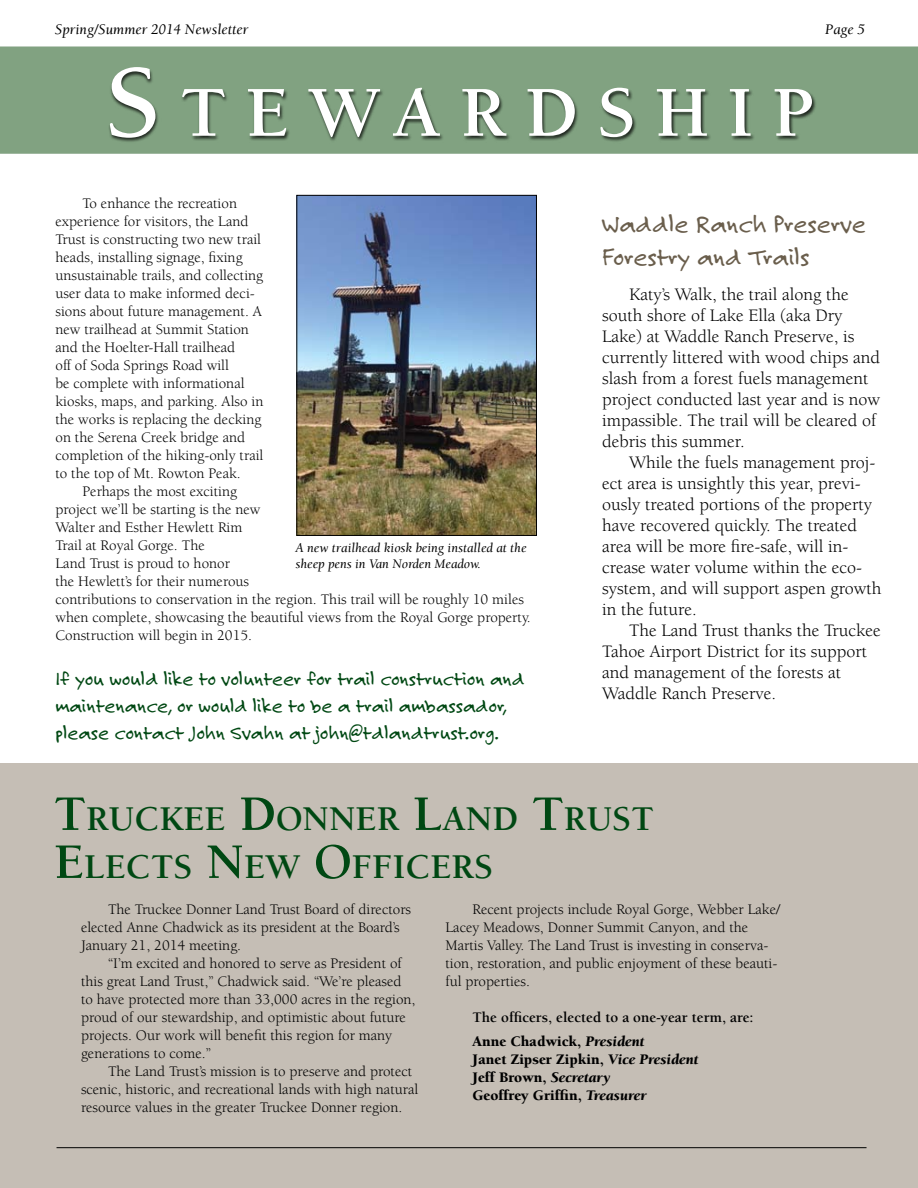
<style>
.page{position:relative;width:918px;height:1188px;background:#fff}
.page>*{position:absolute;margin:0;border:0;box-sizing:border-box;transform-origin:0 0}
.t1{font:700 73.5px "Berkeley";letter-spacing:.255em;color:#fff}
.t2{font:700 35.7px/48px "Berkeley";color:#004813}
.t3{font:27px/33px "Felt Tip Roman";color:#6a5e4c}
.t4{font:21px/27px "Felt Tip Roman";color:#004813}
.t5{font:18px/21px "Berkeley";color:#000}
.t6{font:15px/18px "Berkeley";color:#000}
.t7{font:900 15px/18px "Berkeley";color:#000}
.t8{font:700 15px/24px "Berkeley";color:#000}
.t9{font:italic 15px "Berkeley";color:#000}
.t10{font:italic 13.5px/16.5px "Berkeley";color:#000}
.s1{font-size:105px}
.s2{font-size:51px}
.s3{font-weight:900}
.s4{font-weight:900;font-style:italic}
.s5{font-style:italic}
</style>
<div class="page">
<div style="left:0;top:764px;width:918px;height:424px;background:#c5beb5"></div>
<hr style="left:57px;top:1147px;width:810px;height:1px;background:#000">
<img style="left:299px;top:197px;width:236px;height:337px">
<div style="left:297px;top:195px;width:240px;height:341px;border:1px solid #000"></div>
<div style="left:0;top:46px;width:918px;height:108px;background:#81a281"></div>
<div style="left:0;top:66px;width:77px;height:125px;background:#000;opacity:.75"></div>
<div style="left:108px;top:67px;width:810px;height:126px;background:#000;opacity:.75"></div>
<p class="t9" style="left:55px;top:21px;width:195px">Spring/Summer 2014 Newsletter</p>
<p class="t9" style="left:825px;top:21px;width:41px">Page 5</p>
<h1 class="t1" style="left:105px;top:73px;width:709px"><span class="s1">S</span> TEWARDSHIP</h1>
<p class="t6" style="left:82px;top:194px;width:156px">To enhance the recreation</p>
<p class="t6" style="left:56px;top:212px;width:195px">experience for visitors, the Land</p>
<p class="t6" style="left:56px;top:230px;width:207px">Trust is constructing two new trail</p>
<p class="t6" style="left:56px;top:248px;width:189px">heads, installing signage, fixing</p>
<p class="t6" style="left:56px;top:266px;width:209px">unsustainable trails, and collecting</p>
<p class="t6" style="left:56px;top:284px;width:201px">user data to make informed deci-</p>
<p class="t6" style="left:56px;top:302px;width:208px">sions about future management. A</p>
<p class="t6" style="left:56px;top:320px;width:195px">new trailhead at Summit Station</p>
<p class="t6" style="left:56px;top:338px;width:181px">and the Hoelter-Hall trailhead</p>
<p class="t6" style="left:56px;top:356px;width:175px">off of Soda Springs Road will</p>
<p class="t6" style="left:56px;top:374px;width:191px">be complete with informational</p>
<p class="t6" style="left:56px;top:392px;width:210px">kiosks, maps, and parking. Also in</p>
<p class="t6" style="left:56px;top:410px;width:207px">the works is replacing the decking</p>
<p class="t6" style="left:56px;top:428px;width:191px">on the Serena Creek bridge and</p>
<p class="t6" style="left:56px;top:446px;width:210px">completion of the hiking-only trail</p>
<p class="t6" style="left:56px;top:464px;width:187px">to the top of Mt. Rowton Peak.</p>
<p class="t6" style="left:82px;top:482px;width:156px">Perhaps the most exciting</p>
<p class="t6" style="left:56px;top:500px;width:206px">project we’ll be starting is the new</p>
<p class="t6" style="left:56px;top:518px;width:188px">Walter and Esther Hewlett Rim</p>
<p class="t6" style="left:56px;top:536px;width:151px">Trail at Royal Gorge. The</p>
<p class="t6" style="left:56px;top:554px;width:176px">Land Trust is proud to honor</p>
<p class="t6" style="left:56px;top:572px;width:195px">the Hewlett’s for their numerous</p>
<p class="t6" style="left:56px;top:590px;width:470px">contributions to conservation in the region. This trail will be roughly 10 miles</p>
<p class="t6" style="left:56px;top:608px;width:477px">when complete, showcasing the beautiful views from the Royal Gorge property.</p>
<p class="t6" style="left:56px;top:626px;width:198px">Construction will begin in 2015.</p>
<h3 class="t4" style="left:56px;top:664px;width:471px">If you would like to volunteer for trail construction and maintenance, or would like to be a trail ambassador, please contact John Svahn at john@tdlandtrust.org.</h3>
<p class="t10" style="left:296px;top:539px;width:233px">A new trailhead kiosk being installed at the sheep pens in Van Norden Meadow.</p>
<h3 class="t3" style="left:602px;top:207px;width:265px">Waddle Ranch Preserve<br>Forestry and Trails</h3>
<p class="t5" style="left:602px;top:284px;width:279px;text-indent:27px">Katy’s Walk, the trail along the south shore of Lake Ella (aka Dry Lake) at Waddle Ranch Preserve, is currently littered with wood chips and slash from a forest fuels management project conducted last year and is now impassible. The trail will be cleared of debris this summer.</p>
<p class="t5" style="left:602px;top:452px;width:281px;text-indent:27px">While the fuels management proj&shy;ect area is unsightly this year, previ&shy;ously treated portions of the property have recovered quickly. The treated area will be more fire-safe, will in&shy;crease water volume within the eco&shy;system, and will support aspen growth in the future.</p>
<p class="t5" style="left:602px;top:620px;width:280px;text-indent:27px">The Land Trust thanks the Truckee<br>Tahoe Airport District for its support and management of the forests at<br>Waddle Ranch Preserve.</p>
<h2 class="t2" style="left:54px;top:795px;width:601px"><span class="s2">T</span>RUCKEE <span class="s2">D</span>ONNER <span class="s2">L</span>AND <span class="s2">T</span>RUST<br><span class="s2">E</span>LECTS <span class="s2">N</span>EW <span class="s2">O</span>FFICERS</h2>
<p class="t6" style="left:81px;top:901px;width:332px;text-indent:27px">The Truckee Donner Land Trust Board of directors elected Anne Chadwick as its president at the Board’s<br>January 21, 2014 meeting.</p>
<p class="t6" style="left:81px;top:955px;width:336px;text-indent:27px">“I’m excited and honored to serve as President of this great Land Trust,” Chadwick said. “We’re pleased to have protected more than 33,000 acres in the region, proud of our stewardship, and optimistic about future projects. Our work will benefit this region for many generations to come.”</p>
<p class="t6" style="left:81px;top:1063px;width:339px;text-indent:27px">The Land Trust’s mission is to preserve and protect scenic, historic, and recreational lands with high natural resource values in the greater Truckee Donner region.</p>
<p class="t6" style="left:446px;top:901px;width:336px;text-indent:27px">Recent projects include Royal Gorge, Webber Lake/ Lacey Meadows, Donner Summit Canyon, and the Martis Valley. The Land Trust is investing in conserva&shy;tion, restoration, and public enjoyment of these beauti&shy;ful properties.</p>
<p class="t8" style="left:472px;top:1006px;width:283px">The officers, elected to a one-year term, are:<br><span class="s3">Anne Chadwick,</span> <span class="s4">President</span></p>
<p class="t7" style="left:472px;top:1051px;width:228px">Janet Zipser Zipkin, <span class="s5">Vice President<br></span>Jeff Brown, <span class="s5">Secretary<br></span>Geoffrey Griffin, <span class="s5">Treasurer</span></p>
</div>
